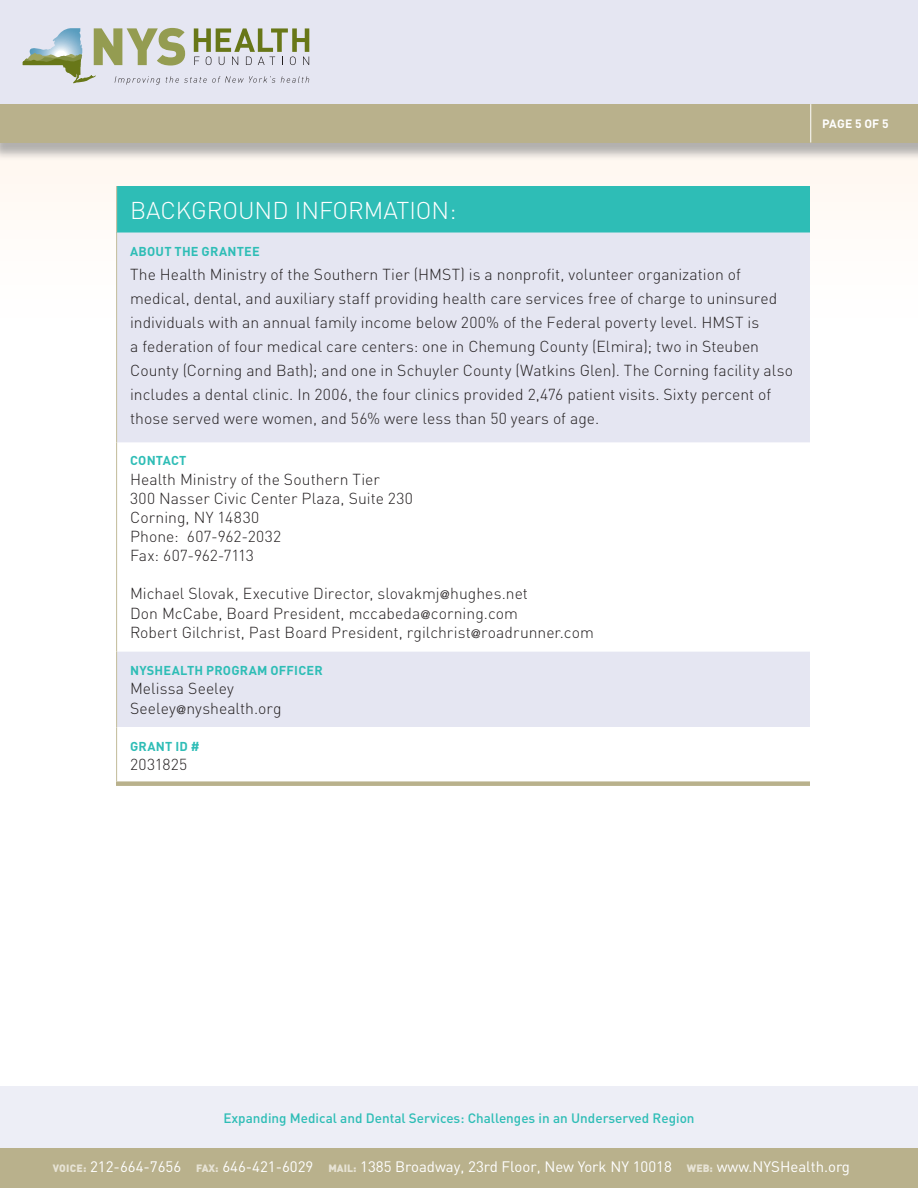
<style>
.page{position:relative;width:918px;height:1188px;background:#fff}
.page>*{position:absolute;margin:0;border:0;box-sizing:border-box;transform-origin:0 0}
.t1{font:300 24px "DIN";color:#fff}
.t2{font:300 15.75px/24px "DIN";letter-spacing:.005em;color:#231f20}
.t3{font:15px "DIN";color:#fff}
.t4{font:500 13.5px "DIN";color:#2ebdb6}
.t5{font:700 12.75px "DIN";letter-spacing:.02em;color:#2ebdb6}
.t6{font:700 12px "DIN";color:#fff}
.s1{font-family:"Helvetica Neue";font-weight:400;font-size:12px}
.s2{font-weight:900;font-size:10.5px;color:#e7e3d5}
</style>
<div class="page">
<div style="left:0;top:0;width:918px;height:106px;background:#e5e6f2"></div>
<div style="left:0;top:142px;width:918px;height:224px;background:#fff8f1"></div>
<div style="left:0;top:1086px;width:918px;height:102px;background:#edeef6"></div>
<div style="left:117px;top:186px;width:693px;height:47px;background:#2ebdb6"></div>
<svg style="left:117px;top:233px;width:693px;height:494px;fill:#e5e6f2"></svg>
<hr style="left:116px;top:186px;width:1px;height:47px;background:#c8c2a4">
<hr style="left:116px;top:233px;width:1px;height:209px;background:#c8c2a4">
<hr style="left:116px;top:442px;width:1px;height:210px;background:#c8c2a4">
<hr style="left:116px;top:652px;width:1px;height:75px;background:#c8c2a4">
<hr style="left:116px;top:727px;width:1px;height:54px;background:#c8c2a4">
<div style="left:116px;top:781px;width:694px;height:5px;background:#b9b18c"></div>
<div style="left:0;top:106px;width:918px;height:55px;background:#999;opacity:.75"></div>
<div style="left:0;top:104px;width:918px;height:38px;background:#b9b18c"></div>
<hr style="left:810px;top:104px;width:1px;height:39px;background:#fff">
<div style="left:0;top:1148px;width:918px;height:40px;background:#b9b18c"></div>
<svg style="left:23px;top:28px;width:286px;height:57px"></svg>
<h1 class="t1" style="left:130px;top:194px;width:328px">BACKGROUND INFORMATION:</h1>
<p class="t5" style="left:130px;top:242px;width:26px">ABOUT</p>
<p class="t5" style="left:175px;top:242px;width:54px">THE GRANT</p>
<p class="t5" style="left:244px;top:242px;width:17px">EE</p>
<p class="t2" style="left:130px;top:262px;width:664px">The Health Ministry of the Southern Tier (HMST) is a nonprofit, volunteer organization of medical, dental, and auxiliary staff providing health care services free of charge to uninsured individuals with an annual family income below 200% of the Federal poverty level. HMST is<br>a federation of four medical care centers: one in Chemung County (Elmira); two in Steuben County (Corning and Bath); and one in Schuyler County (Watkins Glen). The Corning facility also includes a dental clinic. In 2006, the four clinics provided 2,476 patient visits. Sixty percent of those served were women, and 56% were less than 50 years of age.</p>
<p class="t5" style="left:130px;top:452px;width:18px">CONTA</p>
<p class="t5" style="left:171px;top:452px;width:16px">CT</p>
<p class="t2" style="left:130px;top:469px;width:284px;line-height:18.9px">Health Ministry of the Southern Tier<br>300 Nasser Civic Center Plaza, Suite 230<br>Corning, NY 14830<br>Phone: 607-962-2032<br>Fax: 607-962-7113</p>
<p class="t2" style="left:130px;top:583px;width:465px;line-height:19.5px">Michael Slovak, Executive Director, slovakmj<span class="s1">@</span>hughes.net<br>Don McCabe, Board President, mccabeda<span class="s1">@</span>corning.com<br>Robert Gilchrist, Past Board President, rgilchrist<span class="s1">@</span>roadrunner.com</p>
<p class="t5" style="left:130px;top:662px;width:172px">NYSHEALTH PROGRAM OFFICER</p>
<p class="t2" style="left:130px;top:678px;width:153px;line-height:19.5px">Melissa Seeley<br>Seeley<span class="s1">@</span>nyshealth.org</p>
<p class="t5" style="left:130px;top:737px;width:27px">GRANT</p>
<p class="t5" style="left:176px;top:737px;width:26px">ID #</p>
<p class="t2" style="left:130px;top:752px;width:59px">2031825</p>
<p class="t6" style="left:822px;top:116px;width:68px">PAGE 5 OF 5</p>
<p class="t4" style="left:223px;top:1109px;width:473px">Expanding Medical and Dental Services: Challenges in an Underserved Region</p>
<p class="t3" style="left:53px;top:1158px;width:799px"><span class="s2">VOICE:</span> 212-664-7656 <span class="s2">FAX:</span> 646-421-6029 <span class="s2">MAIL:</span> 1385 Broadway, 23rd Floor, New York NY 10018 <span class="s2">WEB:</span> www.NYSHealth.org</p>
</div>
